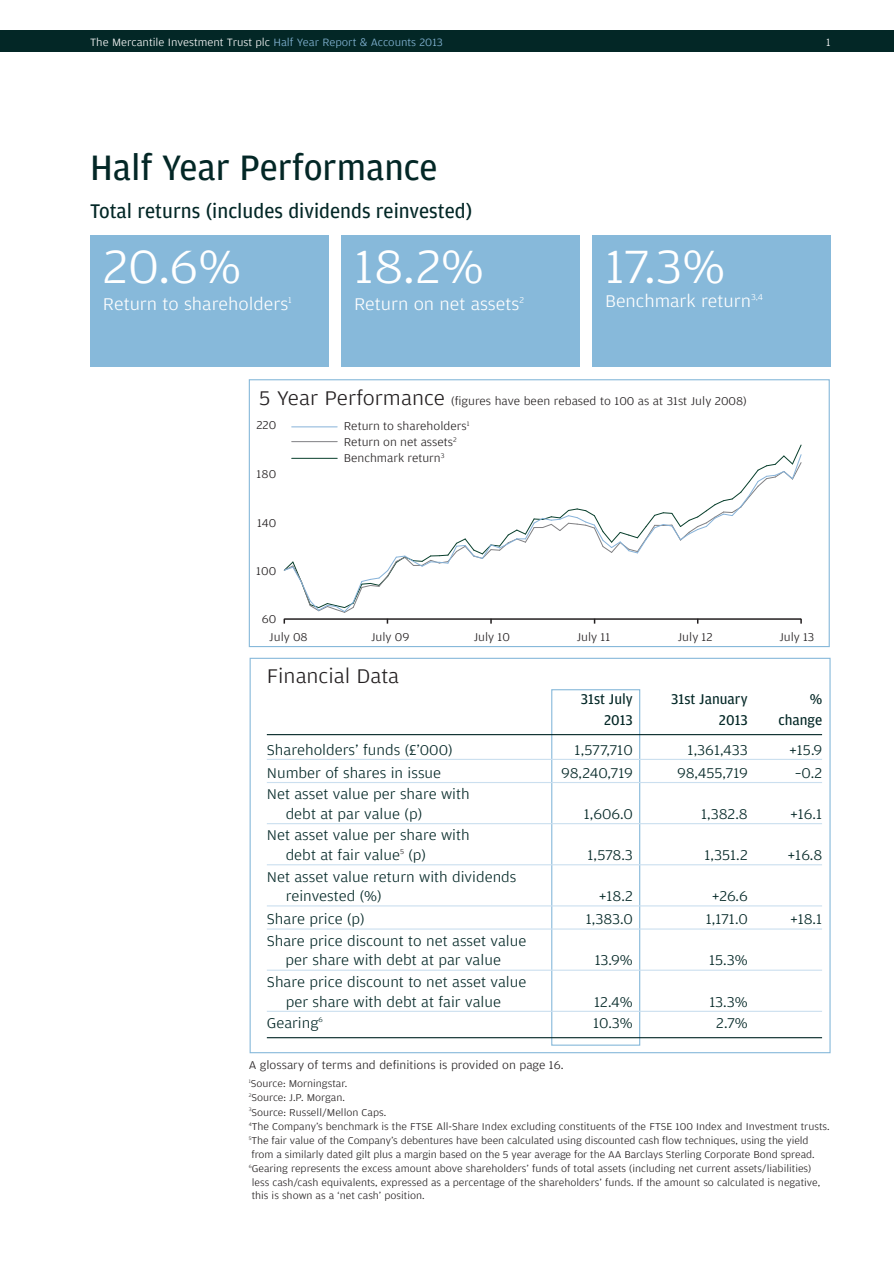
<style>
.page{position:relative;width:894px;height:1263px;background:#fff}
.page>*{position:absolute;margin:0;border:0;box-sizing:border-box;transform-origin:0 0}
.t1{font:300 49.5px "Amplitude Wide";color:#fff}
.t2{font:37.5px "Amplitude";color:#032726}
.t3{font:21px "Amplitude";color:#032726}
.t4{font:300 21px "Amplitude Wide";color:#231f20}
.t5{font:300 18px "Amplitude Wide";color:#fff}
.t6{font:300 15px/19.5px "Amplitude Wide";color:#032726}
.t7{font:15px "Amplitude";color:#032726}
.t8{font:300 12px "Amplitude Wide";color:#231f20}
.t9{font:300 11.25px "Amplitude Wide";color:#fff}
.t10{font:300 10.5px/14.1px "Amplitude Wide";color:#231f20}
.s1{color:#87b9da}
.s2{font-size:21px}
</style>
<div class="page">
<div style="left:1px;top:30px;width:892px;height:22px;background:#032726"></div>
<hr style="left:284px;top:618px;width:516px;height:2px;background:#231f20">
<hr style="left:291px;top:441px;width:46px;height:1px;background:#808083">
<hr style="left:291px;top:426px;width:46px;height:1px;background:#86b2d9">
<svg style="left:283px;top:444px;width:518px;height:169px"></svg>
<div style="left:249px;top:379px;width:580px;height:268px;border:1px solid #87b9da"></div>
<div style="left:551px;top:689px;width:89px;height:357px;border:1px solid #87b9da"></div>
<div style="left:90px;top:235px;width:238px;height:131px;background:#87b9da"></div>
<div style="left:341px;top:235px;width:238px;height:131px;background:#87b9da"></div>
<div style="left:592px;top:235px;width:238px;height:131px;background:#87b9da"></div>
<hr style="left:267px;top:734px;width:554px;height:1px;background:#032726">
<hr style="left:267px;top:759px;width:554px;height:1px;background:#cbdfef">
<hr style="left:267px;top:782px;width:554px;height:1px;background:#cbdfef">
<hr style="left:267px;top:823px;width:554px;height:1px;background:#cbdfef">
<hr style="left:267px;top:864px;width:554px;height:1px;background:#cbdfef">
<hr style="left:267px;top:905px;width:554px;height:1px;background:#cbdfef">
<hr style="left:267px;top:928px;width:554px;height:1px;background:#cbdfef">
<hr style="left:267px;top:969px;width:554px;height:2px;background:#cbdfef">
<hr style="left:267px;top:1011px;width:554px;height:1px;background:#cbdfef">
<hr style="left:267px;top:1037px;width:554px;height:1px;background:#032726">
<p class="t9" style="left:90px;top:35px;width:354px">The Mercantile Investment Trust plc <span class="s1">Half Year Report &amp; Accounts 2013</span></p>
<p class="t9" style="left:825px;top:35px;width:6px">1</p>
<p class="t2" style="left:90px;top:145px;width:349px">Half Year Performance</p>
<p class="t3" style="left:90px;top:198px;width:383px">Total returns (includes dividends reinvested)</p>
<p class="t1" style="left:103px;top:237px;width:140px">20.6%</p>
<p class="t5" style="left:103px;top:293px;width:190px">Return to shareholders<sup>1</sup></p>
<p class="t1" style="left:354px;top:237px;width:131px">18.2%</p>
<p class="t5" style="left:354px;top:293px;width:171px">Return on net assets<sup>2</sup></p>
<p class="t1" style="left:605px;top:237px;width:121px">17.3%</p>
<p class="t5" style="left:604px;top:290px;width:159px">Benchmark return<sup>3,4</sup></p>
<p class="t8" style="left:259px;top:393px;width:489px"><span class="s2">5 Year Performance</span> (figures have been rebased to 100 as at 31st July 2008)</p>
<p class="t8" style="left:256px;top:418px;width:21px">220</p>
<p class="t8" style="left:256px;top:467px;width:21px">180</p>
<p class="t8" style="left:257px;top:516px;width:21px">140</p>
<p class="t8" style="left:256px;top:563px;width:21px">100</p>
<p class="t8" style="left:261px;top:612px;width:16px">60</p>
<p class="t8" style="left:344px;top:419px;width:127px">Return to shareholders<sup>1</sup></p>
<p class="t8" style="left:344px;top:434px;width:114px">Return on net assets<sup>2</sup></p>
<p class="t8" style="left:344px;top:450px;width:102px">Benchmark return<sup>3</sup></p>
<p class="t8" style="left:269px;top:630px;width:40px">July 08</p>
<p class="t8" style="left:371px;top:630px;width:40px">July 09</p>
<p class="t8" style="left:473px;top:630px;width:38px">July 10</p>
<p class="t8" style="left:576px;top:630px;width:35px">July 11</p>
<p class="t8" style="left:677px;top:630px;width:36px">July 12</p>
<p class="t8" style="left:779px;top:630px;width:36px">July 13</p>
<p class="t4" style="left:267px;top:663px;width:134px">Financial Data</p>
<p class="t7" style="left:580px;top:690px;width:53px">31st July</p>
<p class="t7" style="left:671px;top:690px;width:78px">31st January</p>
<p class="t7" style="left:809px;top:690px;width:14px">%</p>
<p class="t7" style="left:604px;top:711px;width:30px">2013</p>
<p class="t7" style="left:718px;top:711px;width:30px">2013</p>
<p class="t7" style="left:778px;top:711px;width:45px">change</p>
<p class="t6" style="left:267px;top:740px;width:187px">Shareholders’ funds (£’000)</p>
<p class="t6" style="left:574px;top:740px;width:60px">1,577,710</p>
<p class="t6" style="left:687px;top:740px;width:62px">1,361,433</p>
<p class="t6" style="left:788px;top:740px;width:35px">+15.9</p>
<p class="t6" style="left:267px;top:763px;width:176px">Number of shares in issue</p>
<p class="t6" style="left:561px;top:763px;width:73px">98,240,719</p>
<p class="t6" style="left:677px;top:763px;width:72px">98,455,719</p>
<p class="t6" style="left:794px;top:763px;width:29px">–0.2</p>
<p class="t6" style="left:285px;top:784px;width:185px;text-indent:-19px">Net asset value per share with debt at par value (p)</p>
<p class="t6" style="left:583px;top:804px;width:50px">1,606.0</p>
<p class="t6" style="left:700px;top:804px;width:48px">1,382.8</p>
<p class="t6" style="left:789px;top:804px;width:34px">+16.1</p>
<p class="t6" style="left:285px;top:825px;width:185px;text-indent:-19px">Net asset value per share with debt at fair value<sup>5</sup> (p)</p>
<p class="t6" style="left:285px;top:867px;width:232px;text-indent:-19px">Net asset value return with dividends reinvested (%)</p>
<p class="t6" style="left:587px;top:845px;width:47px">1,578.3</p>
<p class="t6" style="left:704px;top:845px;width:45px">1,351.2</p>
<p class="t6" style="left:787px;top:845px;width:36px">+16.8</p>
<p class="t6" style="left:598px;top:886px;width:36px">+18.2</p>
<p class="t6" style="left:711px;top:886px;width:37px">+26.6</p>
<p class="t6" style="left:267px;top:909px;width:99px">Share price (p)</p>
<p class="t6" style="left:585px;top:909px;width:48px">1,383.0</p>
<p class="t6" style="left:705px;top:909px;width:43px">1,171.0</p>
<p class="t6" style="left:789px;top:909px;width:34px">+18.1</p>
<p class="t6" style="left:267px;top:931px;width:261px;text-align:center">Share price discount to net asset value per share with debt at par value</p>
<p class="t6" style="left:594px;top:950px;width:40px">13.9%</p>
<p class="t6" style="left:708px;top:950px;width:40px">15.3%</p>
<p class="t6" style="left:267px;top:972px;width:261px;text-align:center">Share price discount to net asset value per share with debt at fair value</p>
<p class="t6" style="left:594px;top:991px;width:40px">12.4%</p>
<p class="t6" style="left:709px;top:991px;width:40px">13.3%</p>
<p class="t6" style="left:267px;top:1013px;width:58px">Gearing<sup>6</sup></p>
<p class="t6" style="left:593px;top:1013px;width:41px">10.3%</p>
<p class="t6" style="left:716px;top:1013px;width:33px">2.7%</p>
<p class="t8" style="left:249px;top:1058px;width:316px">A glossary of terms and definitions is provided on page 16.</p>
<p class="t10" style="left:249px;top:1076px;width:582px"><sup>1</sup>Source: Morningstar.<br><sup>2</sup>Source: J.P. Morgan.<br><sup>3</sup>Source: Russell/Mellon Caps.<br><sup>4</sup>The Company’s benchmark is the FTSE All-Share Index excluding constituents of the FTSE 100 Index and Investment trusts.<br><sup>5</sup>The fair value of the Company’s debentures have been calculated using discounted cash flow techniques, using the yield from a similarly dated gilt plus a margin based on the 5 year average for the AA Barclays Sterling Corporate Bond spread.<br><sup>6</sup>Gearing represents the excess amount above shareholders’ funds of total assets (including net current assets/liabilities) less cash/cash equivalents, expressed as a percentage of the shareholders’ funds. If the amount so calculated is negative, this is shown as a ‘net cash’ position.</p>
</div>
